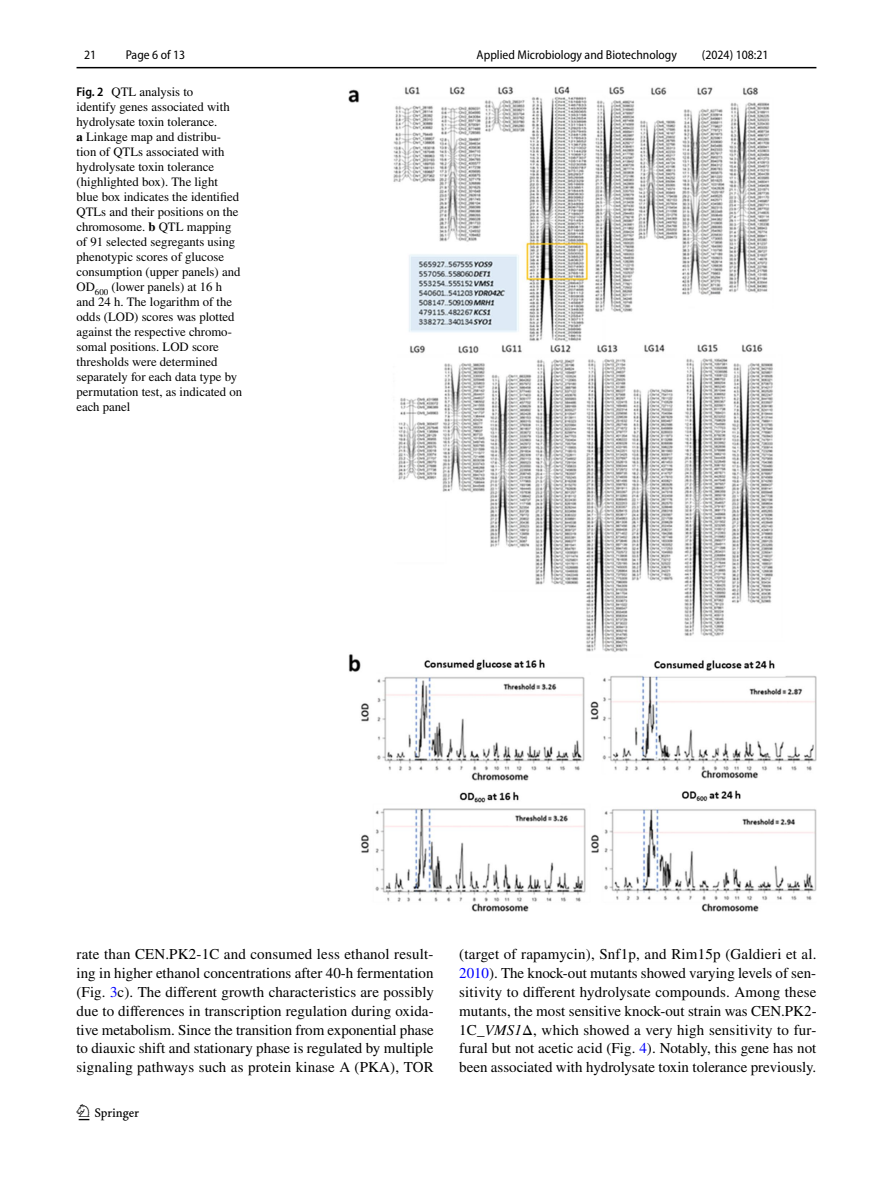
<style>
.page{position:relative;width:893px;height:1187px;background:#fff}
.page>*{position:absolute;margin:0;border:0;box-sizing:border-box;transform-origin:0 0}
.t1{font:22.5px "Springnew Regular 2";color:#000}
.t2{font:15px/18.8px "STIX";color:#000;text-align:justify}
.t3{font:12.75px/15px "STIX";color:#000}
.t4{font:semi-condensed 12.75px "Myriad Pro";color:#000}
.s1{font-family:"Myriad Pro";font-weight:600;font-stretch:semi-condensed}
.s2{font-weight:700}
.s3{color:#00f}
.s4{font-style:italic}
</style>
<div class="page">
<hr style="left:77px;top:67px;width:739px;height:1px;background:#000">
<img style="left:349px;top:87px;width:467px;height:823px">
<p class="t4" style="left:84px;top:48px;width:14px">21</p>
<p class="t4" style="left:126px;top:48px;width:61px">Page 6 of 13</p>
<p class="t3" style="left:77px;top:85px;width:167px"><span class="s1">Fig. 2</span> QTL analysis to<br>identify genes associated with hydrolysate toxin tolerance.<br><span class="s2">a</span> Linkage map and distribu&shy;tion of QTLs associated with hydrolysate toxin tolerance (highlighted box). The light blue box indicates the identified<br>QTLs and their positions on the chromosome. <span class="s2">b</span> QTL mapping of 91 selected segregants using phenotypic scores of glucose consumption (upper panels) and<br>OD<sub>600</sub> (lower panels) at 16 h and 24 h. The logarithm of the odds (LOD) scores was plotted against the respective chromo&shy;somal positions. LOD score thresholds were determined separately for each data type by permutation test, as indicated on each panel</p>
<p class="t4" style="left:477px;top:48px;width:202px">Applied Microbiology and Biotechnology</p>
<p class="t4" style="left:702px;top:48px;width:68px">(2024) 108:21</p>
<p class="t2" style="left:77px;top:946px;width:359px">rate than CEN.PK2-1C and consumed less ethanol result&shy;ing in higher ethanol concentrations after 40-h fermentation (Fig. <span class="s3">3</span>c). The different growth characteristics are possibly due to differences in transcription regulation during oxida&shy;tive metabolism. Since the transition from exponential phase to diauxic shift and stationary phase is regulated by multiple signaling pathways such as protein kinase A (PKA), TOR</p>
<p class="t2" style="left:459px;top:946px;width:359px">(target of rapamycin), Snf1p, and Rim15p (Galdieri et al.<br><span class="s3">2010</span>). The knock-out mutants showed varying levels of sen&shy;sitivity to different hydrolysate compounds. Among these mutants, the most sensitive knock-out strain was CEN.PK2- 1C_<span class="s4">VMS1</span>Δ, which showed a very high sensitivity to fur&shy;fural but not acetic acid (Fig. <span class="s3">4</span>). Notably, this gene has not been associated with hydrolysate toxin tolerance previously.</p>
<h1 class="t1" style="left:79px;top:1104px;width:62px">1 3</h1>
</div>
